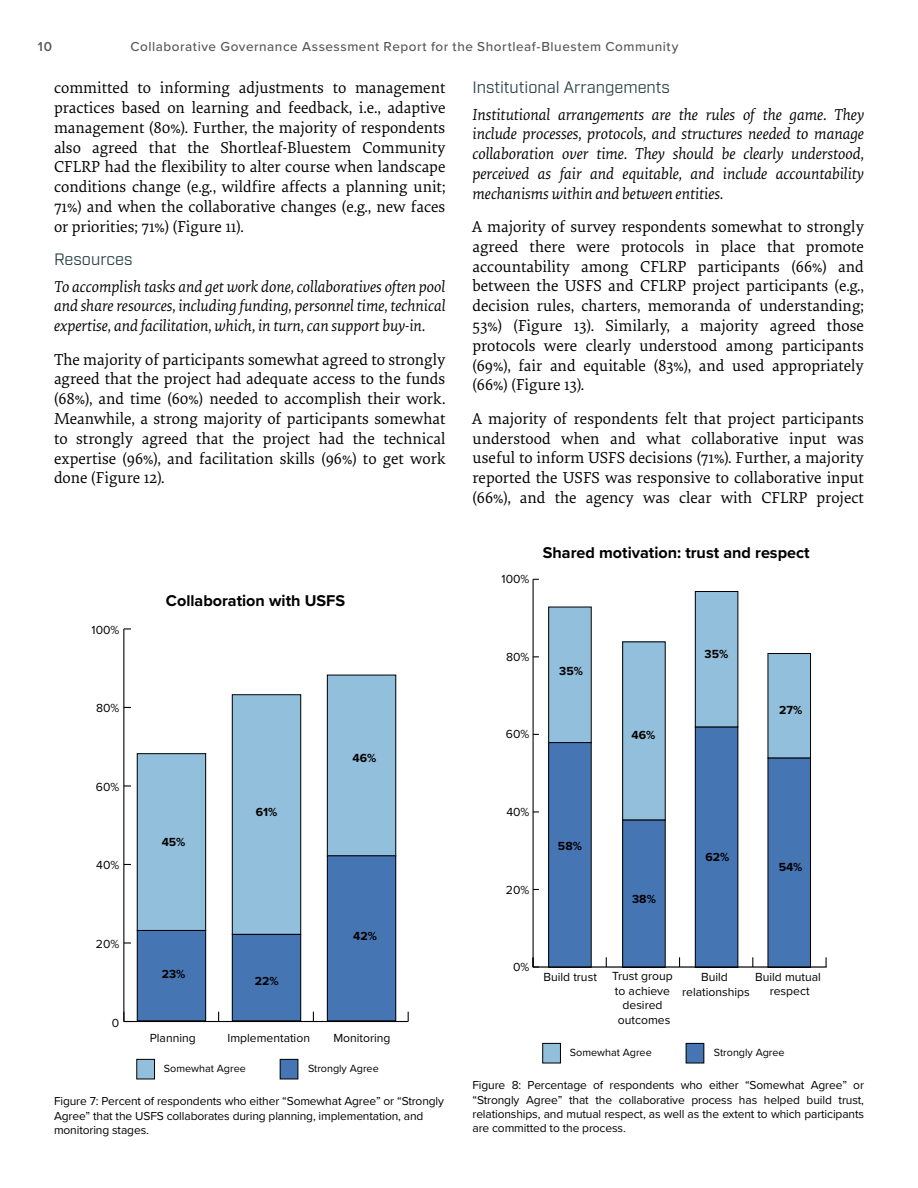
<style>
.page{position:relative;width:918px;height:1188px;background:#fff}
.page>*{position:absolute;margin:0;border:0;box-sizing:border-box;transform-origin:0 0}
.t1{font:16.5px/19.8px "Elena";color:#000;text-align:justify}
.t2{font:italic 16.5px/19.8px "Elena";color:#000;text-align:justify}
.t3{font:16.5px "Industry";color:#2d4245}
.t4{font:700 16.2px "Proxima Nova";color:#000}
.t5{font:500 13.5px "Proxima Nova";letter-spacing:.04em;color:#58595b}
.t6{font:600 13.5px "Proxima Nova";color:#58595b}
.t7{font:12.15px/14.5px "Proxima Nova";color:#000;text-align:center}
.t8{font:700 12.15px "Proxima Nova";color:#000}
.t9{font:12px/14.4px "Proxima Nova";letter-spacing:-.01em;color:#000}
.t10{font:10.8px "Proxima Nova";color:#000}
</style>
<div class="page">
<div style="left:137px;top:754px;width:69px;height:176px;background:#92bfdb"></div>
<div style="left:137px;top:754px;width:69px;height:177px;border:1px solid #000"></div>
<div style="left:232px;top:695px;width:69px;height:239px;background:#92bfdb"></div>
<div style="left:232px;top:695px;width:69px;height:240px;border:1px solid #000"></div>
<div style="left:327px;top:675px;width:69px;height:181px;background:#92bfdb"></div>
<div style="left:327px;top:675px;width:69px;height:181px;border:1px solid #000"></div>
<div style="left:137px;top:930px;width:69px;height:91px;background:#4675b4"></div>
<div style="left:137px;top:930px;width:69px;height:91px;border:1px solid #000"></div>
<div style="left:232px;top:934px;width:69px;height:87px;background:#4675b4"></div>
<div style="left:232px;top:934px;width:69px;height:87px;border:1px solid #000"></div>
<div style="left:327px;top:856px;width:69px;height:165px;background:#4675b4"></div>
<div style="left:327px;top:856px;width:69px;height:165px;border:1px solid #000"></div>
<hr style="left:124px;top:1021px;width:284px;height:1px;background:#000">
<hr style="left:123px;top:629px;width:1px;height:393px;background:#000">
<svg style="left:123px;top:1012px;width:8px;height:10px"></svg>
<svg style="left:124px;top:942px;width:7px;height:2px"></svg>
<svg style="left:124px;top:785px;width:7px;height:2px"></svg>
<div style="left:137px;top:1059px;width:18px;height:20px;background:#92bfdb"></div>
<div style="left:137px;top:1059px;width:18px;height:20px;border:1px solid #000"></div>
<div style="left:280px;top:1059px;width:18px;height:20px;background:#4675b4"></div>
<div style="left:549px;top:607px;width:42px;height:136px;background:#92bfdb"></div>
<div style="left:549px;top:743px;width:42px;height:224px;background:#4675b4"></div>
<div style="left:623px;top:642px;width:42px;height:178px;background:#92bfdb"></div>
<div style="left:623px;top:820px;width:42px;height:147px;background:#4675b4"></div>
<div style="left:695px;top:592px;width:43px;height:135px;background:#92bfdb"></div>
<div style="left:695px;top:591px;width:43px;height:136px;border:1px solid #000"></div>
<div style="left:695px;top:727px;width:43px;height:240px;background:#4675b4"></div>
<div style="left:695px;top:727px;width:43px;height:240px;border:1px solid #000"></div>
<div style="left:768px;top:654px;width:43px;height:104px;background:#92bfdb"></div>
<div style="left:768px;top:653px;width:43px;height:105px;border:1px solid #000"></div>
<div style="left:768px;top:758px;width:43px;height:209px;background:#4675b4"></div>
<div style="left:768px;top:758px;width:43px;height:209px;border:1px solid #000"></div>
<hr style="left:533px;top:966px;width:294px;height:2px;background:#000">
<hr style="left:533px;top:579px;width:1px;height:388px;background:#000">
<div style="left:543px;top:1043px;width:17px;height:20px;background:#92bfdb"></div>
<div style="left:543px;top:1043px;width:18px;height:20px;border:1px solid #000"></div>
<div style="left:686px;top:1043px;width:18px;height:20px;background:#4675b4"></div>
<svg style="left:532px;top:957px;width:7px;height:11px"></svg>
<p class="t6" style="left:38px;top:37px;width:16px">10</p>
<p class="t5" style="left:130px;top:37px;width:549px">Collaborative Governance Assessment Report for the Shortleaf-Bluestem Community</p>
<p class="t1" style="left:54px;top:77px;width:393px">committed to informing adjustments to management practices based on learning and feedback, i.e., adaptive management (80%). Further, the majority of respondents also agreed that the Shortleaf-Bluestem Community CFLRP had the flexibility to alter course when landscape conditions change (e.g., wildfire affects a planning unit; 71%) and when the collaborative changes (e.g., new faces or priorities; 71%) (Figure 11).</p>
<p class="t3" style="left:54px;top:250px;width:80px">Resources</p>
<p class="t2" style="left:54px;top:276px;width:393px">To accomplish tasks and get work done, collaboratives often pool and share resources, including funding, personnel time, technical expertise, and facilitation, which, in turn, can support buy-in.</p>
<p class="t1" style="left:54px;top:349px;width:393px">The majority of participants somewhat agreed to strongly agreed that the project had adequate access to the funds (68%), and time (60%) needed to accomplish their work.<br>Meanwhile, a strong majority of participants somewhat to strongly agreed that the project had the technical expertise (96%), and facilitation skills (96%) to get work done (Figure 12).</p>
<p class="t3" style="left:473px;top:78px;width:199px">Institutional Arrangements</p>
<p class="t2" style="left:473px;top:104px;width:393px">Institutional arrangements are the rules of the game. They include processes, protocols, and structures needed to manage collaboration over time. They should be clearly understood, perceived as fair and equitable, and include accountability mechanisms within and between entities.</p>
<p class="t1" style="left:473px;top:216px;width:393px">A majority of survey respondents somewhat to strongly agreed there were protocols in place that promote accountability among CFLRP participants (66%) and between the USFS and CFLRP project participants (e.g., decision rules, charters, memoranda of understanding; 53%) (Figure 13). Similarly, a majority agreed those protocols were clearly understood among participants (69%), fair and equitable (83%), and used appropriately (66%) (Figure 13).</p>
<p class="t1" style="left:473px;top:408px;width:393px">A majority of respondents felt that project participants understood when and what collaborative input was useful to inform USFS decisions (71%). Further, a majority reported the USFS was responsive to collaborative input (66%), and the agency was clear with CFLRP project</p>
<p class="t7" style="left:92px;top:622px;width:29px">100%</p>
<p class="t7" style="left:96px;top:701px;width:25px">80%</p>
<p class="t7" style="left:96px;top:779px;width:25px">60%</p>
<p class="t7" style="left:96px;top:858px;width:25px">40%</p>
<p class="t7" style="left:96px;top:936px;width:25px">20%</p>
<p class="t7" style="left:112px;top:1015px;width:9px">0</p>
<p class="t4" style="left:166px;top:589px;width:181px">Collaboration with USFS</p>
<p class="t8" style="left:162px;top:833px;width:25px">45%</p>
<p class="t8" style="left:162px;top:965px;width:25px">23%</p>
<p class="t8" style="left:256px;top:803px;width:23px">61%</p>
<p class="t8" style="left:255px;top:972px;width:25px">22%</p>
<p class="t8" style="left:352px;top:749px;width:25px">46%</p>
<p class="t8" style="left:353px;top:927px;width:25px">42%</p>
<p class="t7" style="left:150px;top:1030px;width:48px">Planning</p>
<p class="t7" style="left:227px;top:1030px;width:84px">Implementation</p>
<p class="t7" style="left:333px;top:1030px;width:59px">Monitoring</p>
<p class="t10" style="left:164px;top:1060px;width:83px">Somewhat Agree</p>
<p class="t10" style="left:308px;top:1060px;width:72px">Strongly Agree</p>
<p class="t9" style="left:54px;top:1093px;width:392px">Figure 7: Percent of respondents who either “Somewhat Agree” or “Strongly<br>Agree” that the USFS collaborates during planning, implementation, and monitoring stages.</p>
<p class="t7" style="left:502px;top:572px;width:29px">100%</p>
<p class="t4" style="left:543px;top:541px;width:268px">Shared motivation: trust and respect</p>
<p class="t7" style="left:506px;top:649px;width:25px">80%</p>
<p class="t7" style="left:506px;top:727px;width:25px">60%</p>
<p class="t8" style="left:559px;top:662px;width:25px">35%</p>
<p class="t8" style="left:632px;top:726px;width:25px">46%</p>
<p class="t8" style="left:705px;top:645px;width:25px">35%</p>
<p class="t8" style="left:779px;top:701px;width:25px">27%</p>
<p class="t7" style="left:506px;top:804px;width:25px">40%</p>
<p class="t7" style="left:506px;top:882px;width:25px">20%</p>
<p class="t8" style="left:558px;top:837px;width:25px">58%</p>
<p class="t8" style="left:632px;top:890px;width:25px">38%</p>
<p class="t8" style="left:705px;top:847px;width:25px">62%</p>
<p class="t8" style="left:779px;top:858px;width:25px">54%</p>
<p class="t7" style="left:513px;top:959px;width:18px">0%</p>
<p class="t7" style="left:543px;top:969px;width:55px">Build trust</p>
<p class="t7" style="left:612px;top:968px;width:62px">Trust group to achieve desired outcomes</p>
<p class="t7" style="left:755px;top:969px;width:67px">Build mutual respect</p>
<p class="t7" style="left:682px;top:969px;width:69px">Build relationships</p>
<p class="t10" style="left:570px;top:1044px;width:83px">Somewhat Agree</p>
<p class="t10" style="left:714px;top:1044px;width:72px">Strongly Agree</p>
<p class="t9" style="left:472px;top:1078px;width:393px;text-align:justify">Figure 8: Percentage of respondents who either “Somewhat Agree” or “Strongly Agree” that the collaborative process has helped build trust, relationships, and mutual respect, as well as the extent to which participants are committed to the process.</p>
</div>
